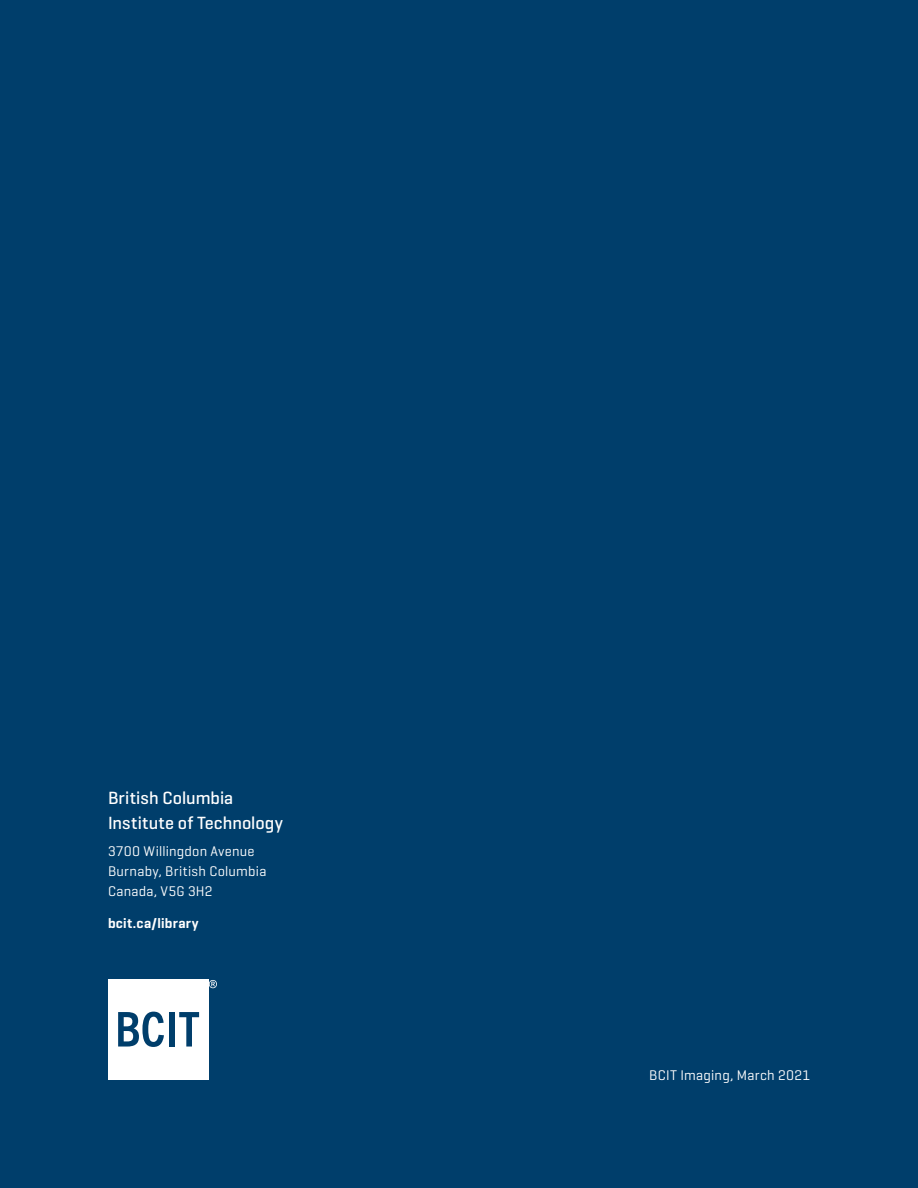
<style>
.page{position:relative;width:918px;height:1188px;background:#003e6b}
.page>*{position:absolute;margin:0;border:0;box-sizing:border-box;transform-origin:0 0}
.t1{font:500 18px/25.2px "Geogrotesque";color:#fff}
.t2{font:14.25px/20px "Geogrotesque";letter-spacing:.02em;color:#fff}
.t3{font:600 14.25px "Geogrotesque";letter-spacing:.015em;color:#fff}
</style>
<div class="page">
<div style="left:108px;top:980px;width:100px;height:100px;background:#fff"></div>
<svg style="left:118px;top:1012px;width:46px;height:35px"></svg>
<div style="left:169px;top:1012px;width:6px;height:35px;background:#003e6b"></div>
<svg style="left:179px;top:1012px;width:20px;height:35px"></svg>
<svg style="left:209px;top:980px;width:8px;height:8px"></svg>
<p class="t1" style="left:108px;top:785px;width:176px">British Columbia<br>Institute of Technology</p>
<p class="t2" style="left:108px;top:841px;width:160px">3700 Willingdon Avenue<br>Burnaby, British Columbia<br>Canada, V5G 3H2</p>
<p class="t3" style="left:108px;top:914px;width:92px">bcit.ca/library</p>
<p class="t2" style="left:649px;top:1065px;width:162px">BCIT Imaging, March 2021</p>
</div>
